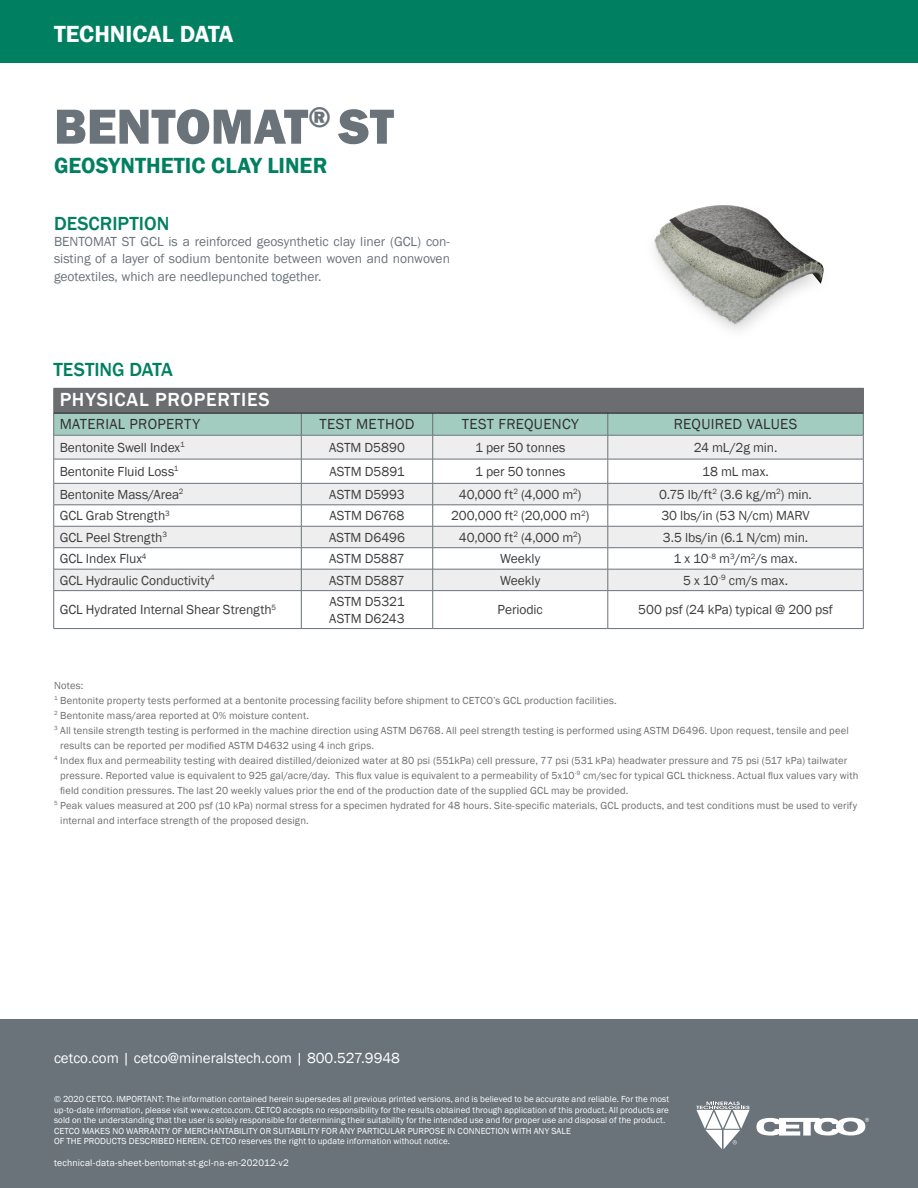
<style>
.page{position:relative;width:918px;height:1188px;background:#fff}
.page>*{position:absolute;margin:0;border:0;box-sizing:border-box;transform-origin:0 0}
.TYTUL{font:800 51px "Franklin Gothic";color:#6a737a}
.t1{font:600 24px "Franklin Gothic";color:#fff}
.PODTYTUL{font:600 22.5px "Franklin Gothic";color:#008061}
.t2{font:500 19.5px "Franklin Gothic";color:#008061}
.SUB-LINE-HEADER{font:500 19.5px "Franklin Gothic";letter-spacing:.04em;color:#fff}
.Chart_Headers{font:15px "Franklin Gothic";letter-spacing:.02em;color:#312f30}
.t3{font:15px "Franklin Gothic";color:#fff}
.Tabela{font:13.5px "Franklin Gothic";letter-spacing:-.005em;color:#3e3e3f}
.t4{font:13.5px/16.5px "Franklin Gothic";color:#6a737a}
.notes{font:10.5px/15px "Franklin Gothic";letter-spacing:.015em;color:#6c6d70}
.t5{font:9.75px "Franklin Gothic";letter-spacing:.015em;color:#fff}
.t6{font:9px/10.5px "Franklin Gothic";letter-spacing:.01em;color:#fff}
</style>
<div class="page">
<div style="left:0;top:0;width:918px;height:63px;background:#008061"></div>
<div style="left:0;top:1019px;width:918px;height:169px;background:#6a737a"></div>
<svg style="left:756px;top:1118px;width:113px;height:18px"></svg>
<svg style="left:696px;top:1102px;width:54px;height:47px"></svg>
<img style="left:654px;top:205px;width:170px;height:126px">
<svg style="left:54px;top:591px;width:809px;height:37px"></svg>
<hr style="left:53px;top:591px;width:1px;height:37px;background:#6a737a">
<hr style="left:301px;top:591px;width:1px;height:37px;background:#6a737a">
<hr style="left:432px;top:591px;width:1px;height:37px;background:#6a737a">
<svg style="left:53px;top:388px;width:811px;height:202px"></svg>
<hr style="left:608px;top:591px;width:1px;height:37px;background:#6a737a">
<hr style="left:863px;top:591px;width:1px;height:37px;background:#6a737a">
<hr style="left:54px;top:547px;width:247px;height:1px;background:#6a737a">
<hr style="left:301px;top:547px;width:132px;height:1px;background:#6a737a">
<hr style="left:54px;top:569px;width:247px;height:1px;background:#6a737a">
<hr style="left:301px;top:569px;width:132px;height:1px;background:#6a737a">
<hr style="left:54px;top:590px;width:247px;height:1px;background:#6a737a">
<hr style="left:301px;top:590px;width:132px;height:1px;background:#6a737a">
<hr style="left:54px;top:628px;width:247px;height:1px;background:#6a737a">
<hr style="left:301px;top:628px;width:132px;height:1px;background:#6a737a">
<hr style="left:433px;top:547px;width:175px;height:1px;background:#6a737a">
<hr style="left:608px;top:547px;width:256px;height:1px;background:#6a737a">
<hr style="left:433px;top:569px;width:175px;height:1px;background:#6a737a">
<hr style="left:608px;top:569px;width:256px;height:1px;background:#6a737a">
<hr style="left:433px;top:590px;width:175px;height:1px;background:#6a737a">
<hr style="left:608px;top:590px;width:256px;height:1px;background:#6a737a">
<hr style="left:433px;top:628px;width:175px;height:1px;background:#6a737a">
<hr style="left:608px;top:628px;width:256px;height:1px;background:#6a737a">
<hr style="left:54px;top:413px;width:809px;height:1px;background:#231f20">
<h2 class="t1" style="left:54px;top:19px;width:181px">TECHNICAL DATA</h2>
<p class="TYTUL" style="left:54px;top:94px;width:341px">BENTOMAT<sup>®</sup> ST</p>
<p class="PODTYTUL" style="left:54px;top:152px;width:275px">GEOSYNTHETIC CLAY LINER</p>
<p class="t2" style="left:54px;top:211px;width:117px">DESCRIPTION</p>
<p class="t4" style="left:54px;top:234px;width:398px">BENTOMAT ST GCL is a reinforced geosynthetic clay liner (GCL) con&shy;sisting of a layer of sodium bentonite between woven and nonwoven</p>
<p class="t4" style="left:54px;top:268px;width:269px">geotextiles, which are needlepunched together.</p>
<p class="t2" style="left:54px;top:357px;width:121px">TESTING DATA</p>
<p class="SUB-LINE-HEADER" style="left:60px;top:388px;width:211px">PHYSICAL PROPERTIES</p>
<p class="Chart_Headers" style="left:60px;top:415px;width:142px">MATERIAL PROPERTY</p>
<p class="Chart_Headers" style="left:319px;top:415px;width:97px">TEST METHOD</p>
<p class="Chart_Headers" style="left:462px;top:415px;width:118px">TEST FREQUENCY</p>
<p class="Chart_Headers" style="left:674px;top:415px;width:125px">REQUIRED VALUES</p>
<p class="Tabela" style="left:60px;top:439px;width:127px">Bentonite Swell Index<sup>1</sup></p>
<p class="Tabela" style="left:329px;top:439px;width:77px">ASTM D5890</p>
<p class="Tabela" style="left:475px;top:439px;width:92px">1 per 50 tonnes</p>
<p class="Tabela" style="left:694px;top:439px;width:85px">24 mL/2g min.</p>
<p class="Tabela" style="left:60px;top:463px;width:120px">Bentonite Fluid Loss<sup>1</sup></p>
<p class="Tabela" style="left:329px;top:463px;width:77px">ASTM D5891</p>
<p class="Tabela" style="left:475px;top:463px;width:92px">1 per 50 tonnes</p>
<p class="Tabela" style="left:702px;top:463px;width:68px">18 mL max.</p>
<p class="Tabela" style="left:60px;top:486px;width:125px">Bentonite Mass/Area<sup>2</sup></p>
<p class="Tabela" style="left:329px;top:486px;width:77px">ASTM D5993</p>
<p class="Tabela" style="left:459px;top:486px;width:124px">40,000 ft<sup>2</sup> (4,000 m<sup>2</sup>)</p>
<p class="Tabela" style="left:659px;top:486px;width:154px">0.75 lb/ft<sup>2</sup> (3.6 kg/m<sup>2</sup>) min.</p>
<p class="Tabela" style="left:60px;top:507px;width:112px">GCL Grab Strength<sup>3</sup></p>
<p class="Tabela" style="left:330px;top:507px;width:76px">ASTM D6768</p>
<p class="Tabela" style="left:451px;top:507px;width:140px">200,000 ft<sup>2</sup> (20,000 m<sup>2</sup>)</p>
<p class="Tabela" style="left:661px;top:507px;width:150px">30 lbs/in (53 N/cm) MARV</p>
<p class="Tabela" style="left:60px;top:529px;width:109px">GCL Peel Strength<sup>3</sup></p>
<p class="Tabela" style="left:329px;top:529px;width:77px">ASTM D6496</p>
<p class="Tabela" style="left:459px;top:529px;width:124px">40,000 ft<sup>2</sup> (4,000 m<sup>2</sup>)</p>
<p class="Tabela" style="left:663px;top:529px;width:147px">3.5 lbs/in (6.1 N/cm) min.</p>
<p class="Tabela" style="left:60px;top:550px;width:88px">GCL Index Flux<sup>4</sup></p>
<p class="Tabela" style="left:329px;top:550px;width:77px">ASTM D5887</p>
<p class="Tabela" style="left:500px;top:550px;width:42px">Weekly</p>
<p class="Tabela" style="left:673px;top:550px;width:126px">1 x 10<sup>-8</sup> m<sup>3</sup>/m<sup>2</sup>/s max.</p>
<p class="Tabela" style="left:60px;top:572px;width:157px">GCL Hydraulic Conductivity<sup>4</sup></p>
<p class="Tabela" style="left:329px;top:572px;width:77px">ASTM D5887</p>
<p class="Tabela" style="left:500px;top:572px;width:42px">Weekly</p>
<p class="Tabela" style="left:683px;top:572px;width:107px">5 x 10<sup>-9</sup> cm/s max.</p>
<p class="Tabela" style="left:60px;top:601px;width:218px">GCL Hydrated Internal Shear Strength<sup>5</sup></p>
<p class="Tabela" style="left:329px;top:593px;width:77px">ASTM D5321</p>
<p class="Tabela" style="left:329px;top:610px;width:77px">ASTM D6243</p>
<p class="Tabela" style="left:498px;top:601px;width:47px">Periodic</p>
<p class="Tabela" style="left:638px;top:601px;width:196px">500 psf (24 kPa) typical @ 200 psf</p>
<p class="notes" style="left:54px;top:678px;width:31px">Notes:</p>
<p class="notes" style="left:54px;top:693px;width:564px"><sup>1</sup> Bentonite property tests performed at a bentonite processing facility before shipment to CETCO’s GCL production facilities.</p>
<p class="notes" style="left:54px;top:708px;width:257px"><sup>2</sup> Bentonite mass/area reported at 0% moisture content.</p>
<p class="notes" style="left:60px;top:723px;width:790px;text-indent:-6px"><sup>3</sup> All tensile strength testing is performed in the machine direction using ASTM D6768. All peel strength testing is performed using ASTM D6496. Upon request, tensile and peel results can be reported per modified ASTM D4632 using 4 inch grips.</p>
<p class="notes" style="left:60px;top:753px;width:800px;text-indent:-6px"><sup>4</sup> Index flux and permeability testing with deaired distilled/deionized water at 80 psi (551kPa) cell pressure, 77 psi (531 kPa) headwater pressure and 75 psi (517 kPa) tailwater pressure. Reported value is equivalent to 925 gal/acre/day. This flux value is equivalent to a permeability of 5x10<sup>-9</sup> cm/sec for typical GCL thickness. Actual flux values vary with field condition pressures. The last 20 weekly values prior the end of the production date of the supplied GCL may be provided.</p>
<p class="notes" style="left:60px;top:798px;width:799px;text-indent:-6px"><sup>5</sup> Peak values measured at 200 psf (10 kPa) normal stress for a specimen hydrated for 48 hours. Site-specific materials, GCL products, and test conditions must be used to verify internal and interface strength of the proposed design.</p>
<h3 class="t3" style="left:54px;top:1049px;width:348px">cetco.com | cetco@mineralstech.com | 800.527.9948</h3>
<p class="t6" style="left:54px;top:1094px;width:617px">© 2020 CETCO. IMPORTANT: The information contained herein supersedes all previous printed versions, and is believed to be accurate and reliable. For the most up-to-date information, please visit www.cetco.com. CETCO accepts no responsibility for the results obtained through application of this product. All products are sold on the understanding that the user is solely responsible for determining their suitability for the intended use and for proper use and disposal of the product.<br>CETCO MAKES NO WARRANTY OF MERCHANTABILITY OR SUITABILITY FOR ANY PARTICULAR PURPOSE IN CONNECTION WITH ANY SALE<br>OF THE PRODUCTS DESCRIBED HEREIN. CETCO reserves the right to update information without notice.</p>
<p class="t5" style="left:54px;top:1157px;width:236px">technical-data-sheet-bentomat-st-gcl-na-en-202012-v2</p>
</div>
